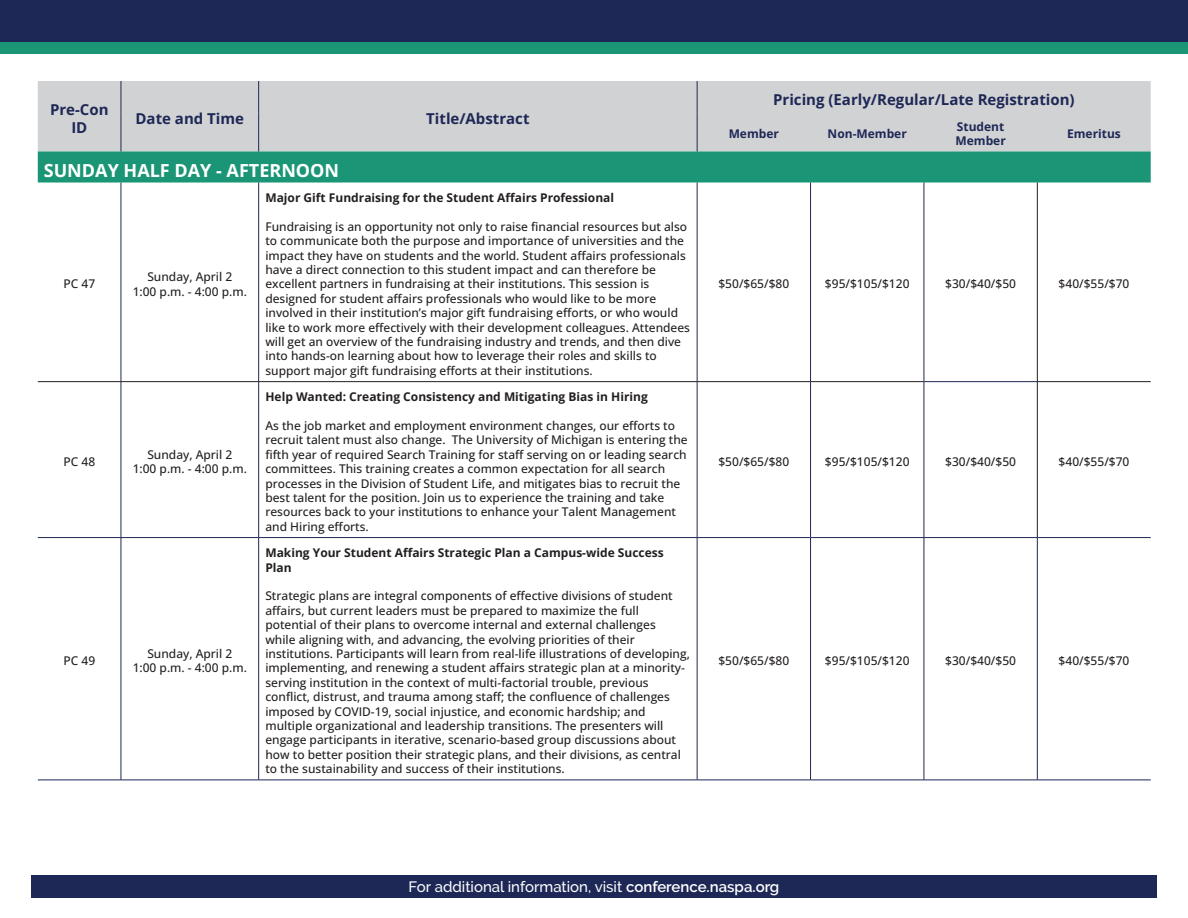
<style>
.page{position:relative;width:1188px;height:918px;background:#fff}
.page>*{position:absolute;margin:0;border:0;box-sizing:border-box;transform-origin:0 0}
.t1{font:700 18px "Open Sans";color:#fff}
.t2{font:700 15px "Open Sans";color:#1e2856}
.t3{font:500 15px "Raleway";color:#fff}
.t4{font:500 12px/14.4px "Open Sans";color:#231f20}
.t5{font:700 12px/14.4px "Open Sans";color:#231f20}
.t6{font:700 12px "Open Sans";color:#1e2856}
.s1{font-weight:600}
</style>
<div class="page">
<div style="left:31px;top:876px;width:1126px;height:22px;background:#1e2856"></div>
<div style="left:0;top:0;width:1188px;height:42px;background:#1e2856"></div>
<div style="left:0;top:42px;width:1188px;height:12px;background:#1a9575"></div>
<div style="left:38px;top:81px;width:1113px;height:70px;background:#d1d2d4"></div>
<div style="left:38px;top:151px;width:1113px;height:32px;background:#1a9575"></div>
<hr style="left:121px;top:81px;width:1px;height:31px;background:#1e2856">
<hr style="left:258px;top:81px;width:1px;height:31px;background:#1e2856">
<hr style="left:697px;top:81px;width:1px;height:31px;background:#1e2856">
<hr style="left:121px;top:112px;width:1px;height:39px;background:#1e2856">
<hr style="left:258px;top:112px;width:1px;height:39px;background:#1e2856">
<hr style="left:697px;top:112px;width:1px;height:39px;background:#1e2856">
<hr style="left:121px;top:183px;width:1px;height:198px;background:#1e2856">
<hr style="left:258px;top:183px;width:1px;height:198px;background:#1e2856">
<hr style="left:697px;top:183px;width:1px;height:198px;background:#1e2856">
<hr style="left:810px;top:183px;width:1px;height:198px;background:#1e2856">
<hr style="left:924px;top:183px;width:1px;height:199px;background:#1e2856">
<hr style="left:121px;top:382px;width:1px;height:155px;background:#1e2856">
<hr style="left:258px;top:382px;width:1px;height:155px;background:#1e2856">
<hr style="left:697px;top:382px;width:1px;height:155px;background:#1e2856">
<hr style="left:810px;top:382px;width:1px;height:155px;background:#1e2856">
<hr style="left:924px;top:382px;width:1px;height:155px;background:#1e2856">
<hr style="left:1037px;top:183px;width:1px;height:198px;background:#231f20">
<hr style="left:38px;top:381px;width:83px;height:1px;background:#231f20">
<hr style="left:121px;top:381px;width:138px;height:1px;background:#231f20">
<hr style="left:259px;top:381px;width:438px;height:1px;background:#231f20">
<hr style="left:697px;top:381px;width:114px;height:1px;background:#231f20">
<hr style="left:811px;top:381px;width:113px;height:1px;background:#231f20">
<hr style="left:1037px;top:381px;width:114px;height:1px;background:#231f20">
<hr style="left:1037px;top:382px;width:1px;height:155px;background:#231f20">
<hr style="left:924px;top:381px;width:113px;height:1px;background:#1e2856">
<hr style="left:38px;top:780px;width:83px;height:1px;background:#1e2856">
<hr style="left:121px;top:780px;width:138px;height:1px;background:#1e2856">
<hr style="left:259px;top:780px;width:438px;height:1px;background:#1e2856">
<hr style="left:697px;top:780px;width:114px;height:1px;background:#1e2856">
<hr style="left:811px;top:780px;width:113px;height:1px;background:#1e2856">
<hr style="left:924px;top:780px;width:113px;height:1px;background:#1e2856">
<hr style="left:1037px;top:780px;width:114px;height:1px;background:#1e2856">
<hr style="left:121px;top:538px;width:1px;height:242px;background:#1e2856">
<hr style="left:258px;top:538px;width:1px;height:242px;background:#1e2856">
<hr style="left:697px;top:538px;width:1px;height:242px;background:#1e2856">
<hr style="left:810px;top:538px;width:1px;height:242px;background:#1e2856">
<hr style="left:924px;top:538px;width:1px;height:242px;background:#1e2856">
<hr style="left:1037px;top:538px;width:1px;height:242px;background:#1e2856">
<hr style="left:38px;top:537px;width:83px;height:1px;background:#1e2856">
<hr style="left:121px;top:537px;width:138px;height:1px;background:#1e2856">
<hr style="left:259px;top:537px;width:438px;height:1px;background:#1e2856">
<hr style="left:697px;top:537px;width:114px;height:1px;background:#1e2856">
<hr style="left:811px;top:537px;width:113px;height:1px;background:#1e2856">
<hr style="left:924px;top:537px;width:113px;height:1px;background:#1e2856">
<hr style="left:1037px;top:537px;width:114px;height:1px;background:#1e2856">
<p class="t2" style="left:50px;top:100px;width:60px">Pre-Con</p>
<p class="t2" style="left:71px;top:118px;width:18px">ID</p>
<p class="t2" style="left:136px;top:109px;width:110px">Date and Time</p>
<p class="t2" style="left:426px;top:109px;width:105px">Title/Abstract</p>
<p class="t1" style="left:44px;top:158px;width:297px">SUNDAY HALF DAY - AFTERNOON</p>
<p class="t4" style="left:64px;top:277px;width:33px">PC 47</p>
<p class="t4" style="left:64px;top:454px;width:33px">PC 48</p>
<p class="t4" style="left:64px;top:653px;width:33px">PC 49</p>
<p class="t4" style="left:147px;top:269px;width:86px">Sunday, April 2</p>
<p class="t4" style="left:133px;top:284px;width:116px">1:00 p.m. - 4:00 p.m.</p>
<p class="t4" style="left:147px;top:447px;width:86px">Sunday, April 2</p>
<p class="t4" style="left:133px;top:461px;width:116px">1:00 p.m. - 4:00 p.m.</p>
<p class="t4" style="left:147px;top:646px;width:86px">Sunday, April 2</p>
<p class="t4" style="left:133px;top:660px;width:116px">1:00 p.m. - 4:00 p.m.</p>
<p class="t5" style="left:265px;top:190px;width:350px">Major Gift Fundraising for the Student Affairs Professional</p>
<p class="t4" style="left:265px;top:219px;width:426px">Fundraising is an opportunity not only to raise financial resources but also to communicate both the purpose and importance of universities and the impact they have on students and the world. Student affairs professionals have a direct connection to this student impact and can therefore be excellent partners in fundraising at their institutions. This session is designed for student affairs professionals who would like to be more involved in their institution’s major gift fundraising efforts, or who would like to work more effectively with their development colleagues. Attendees will get an overview of the fundraising industry and trends, and then dive into hands-on learning about how to leverage their roles and skills to support major gift fundraising efforts at their institutions.</p>
<p class="t5" style="left:265px;top:389px;width:384px">Help Wanted: Creating Consistency and Mitigating Bias in Hiring</p>
<p class="t4" style="left:265px;top:418px;width:424px">As the job market and employment environment changes, our efforts to recruit talent must also change. The University of Michigan is entering the fifth year of required Search Training for staff serving on or leading search committees. This training creates a common expectation for all search processes in the Division of Student Life, and mitigates bias to recruit the best talent for the position. Join us to experience the training and take resources back to your institutions to enhance your Talent Management and Hiring efforts.</p>
<p class="t5" style="left:265px;top:545px;width:400px">Making Your Student Affairs Strategic Plan a Campus-wide Success<br>Plan</p>
<p class="t4" style="left:265px;top:588px;width:426px">Strategic plans are integral components of effective divisions of student affairs, but current leaders must be prepared to maximize the full potential of their plans to overcome internal and external challenges<br>while aligning with, and advancing, the evolving priorities of their institutions. Participants will learn from real-life illustrations of developing, implementing, and renewing a student affairs strategic plan at a minority&shy;serving institution in the context of multi-factorial trouble, previous conflict, distrust, and trauma among staff; the confluence of challenges imposed by COVID-19, social injustice, and economic hardship; and multiple organizational and leadership transitions. The presenters will engage participants in iterative, scenario-based group discussions about how to better position their strategic plans, and their divisions, as central to the sustainability and success of their institutions.</p>
<p class="t2" style="left:773px;top:89px;width:303px">Pricing (Early/Regular/Late Registration)</p>
<p class="t6" style="left:729px;top:126px;width:52px">Member</p>
<p class="t6" style="left:828px;top:126px;width:81px">Non-Member</p>
<p class="t6" style="left:957px;top:118px;width:49px">Student</p>
<p class="t6" style="left:955px;top:133px;width:52px">Member</p>
<p class="t6" style="left:1067px;top:126px;width:55px">Emeritus</p>
<p class="t4" style="left:718px;top:277px;width:72px">$50/$65/$80</p>
<p class="t4" style="left:825px;top:277px;width:86px">$95/$105/$120</p>
<p class="t4" style="left:945px;top:277px;width:72px">$30/$40/$50</p>
<p class="t4" style="left:1059px;top:277px;width:72px">$40/$55/$70</p>
<p class="t4" style="left:718px;top:454px;width:72px">$50/$65/$80</p>
<p class="t4" style="left:825px;top:454px;width:86px">$95/$105/$120</p>
<p class="t4" style="left:945px;top:454px;width:72px">$30/$40/$50</p>
<p class="t4" style="left:1059px;top:454px;width:72px">$40/$55/$70</p>
<p class="t4" style="left:718px;top:653px;width:72px">$50/$65/$80</p>
<p class="t4" style="left:825px;top:653px;width:86px">$95/$105/$120</p>
<p class="t4" style="left:945px;top:653px;width:72px">$30/$40/$50</p>
<p class="t4" style="left:1059px;top:653px;width:72px">$40/$55/$70</p>
<p class="t3" style="left:409px;top:879px;width:372px">For additional information, visit <span class="s1">conference.naspa.org</span></p>
</div>
